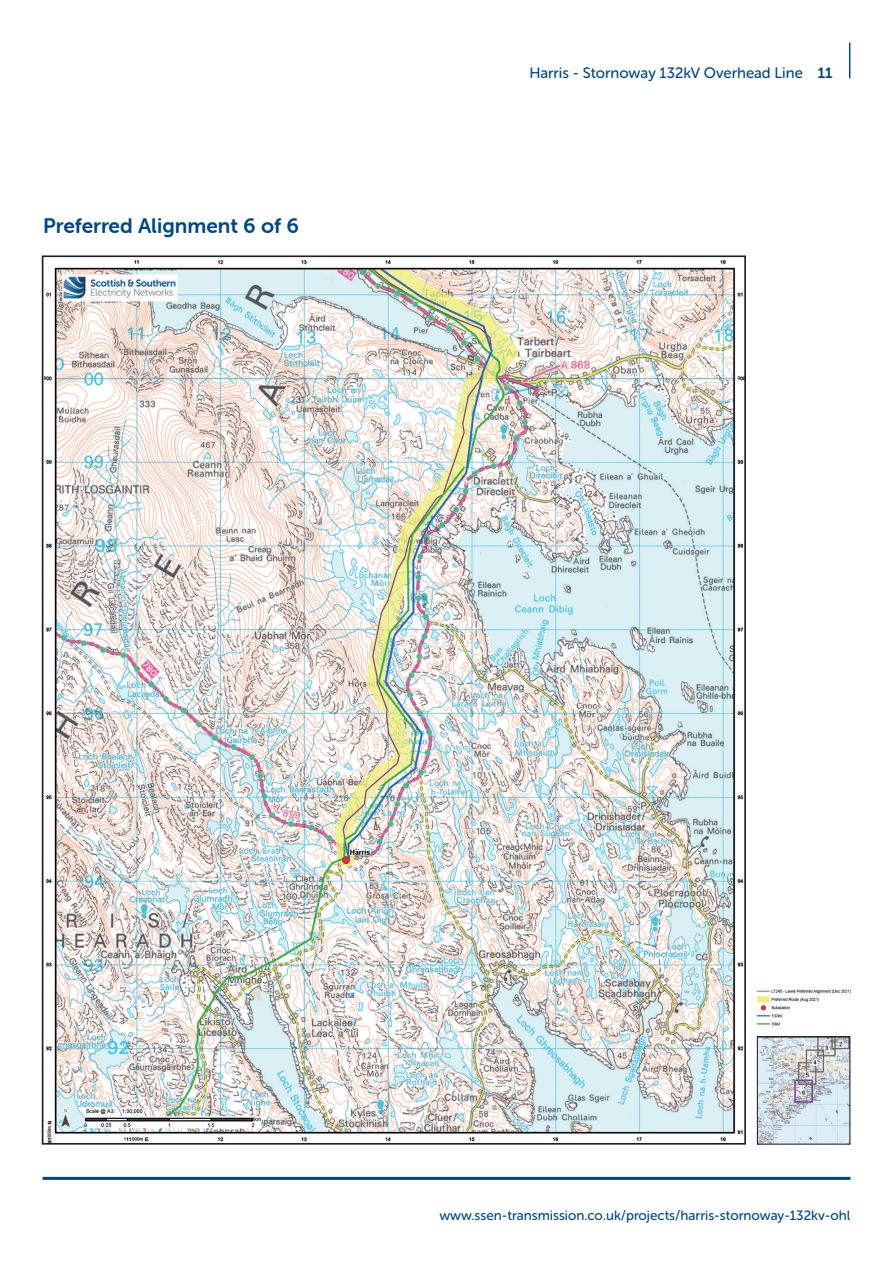
<style>
.page{position:relative;width:893px;height:1263px;background:#fff}
.page>*{position:absolute;margin:0;border:0;box-sizing:border-box;transform-origin:0 0}
.t1{font:21px "Museo Sans Rounded 700";color:#004687}
.t2{font:15px "Museo Sans Rounded 500";color:#004687}
.t3{font:13.5px "Museo Sans Rounded 500";color:#004687}
.s1{font-family:"Museo Sans Rounded 700"}
</style>
<div class="page">
<hr style="left:849px;top:43px;width:1px;height:35px;background:#004687">
<hr style="left:43px;top:1177px;width:807px;height:3px;background:#004687">
<img style="left:45px;top:260px;width:698px;height:881px">
<img style="left:757px;top:989px;width:93px;height:37px">
<img style="left:759px;top:1038px;width:89px;height:104px">
<div style="left:757px;top:1036px;width:93px;height:108px;border:1px solid #231f20"></div>
<p class="t1" style="left:43px;top:214px;width:257px">Preferred Alignment 6 of 6</p>
<p class="t2" style="left:529px;top:65px;width:305px">Harris - Stornoway 132kV Overhead Line <span class="s1">11</span></p>
<p class="t3" style="left:439px;top:1208px;width:413px">www.ssen-transmission.co.uk/projects/harris-stornoway-132kv-ohl</p>
</div>
